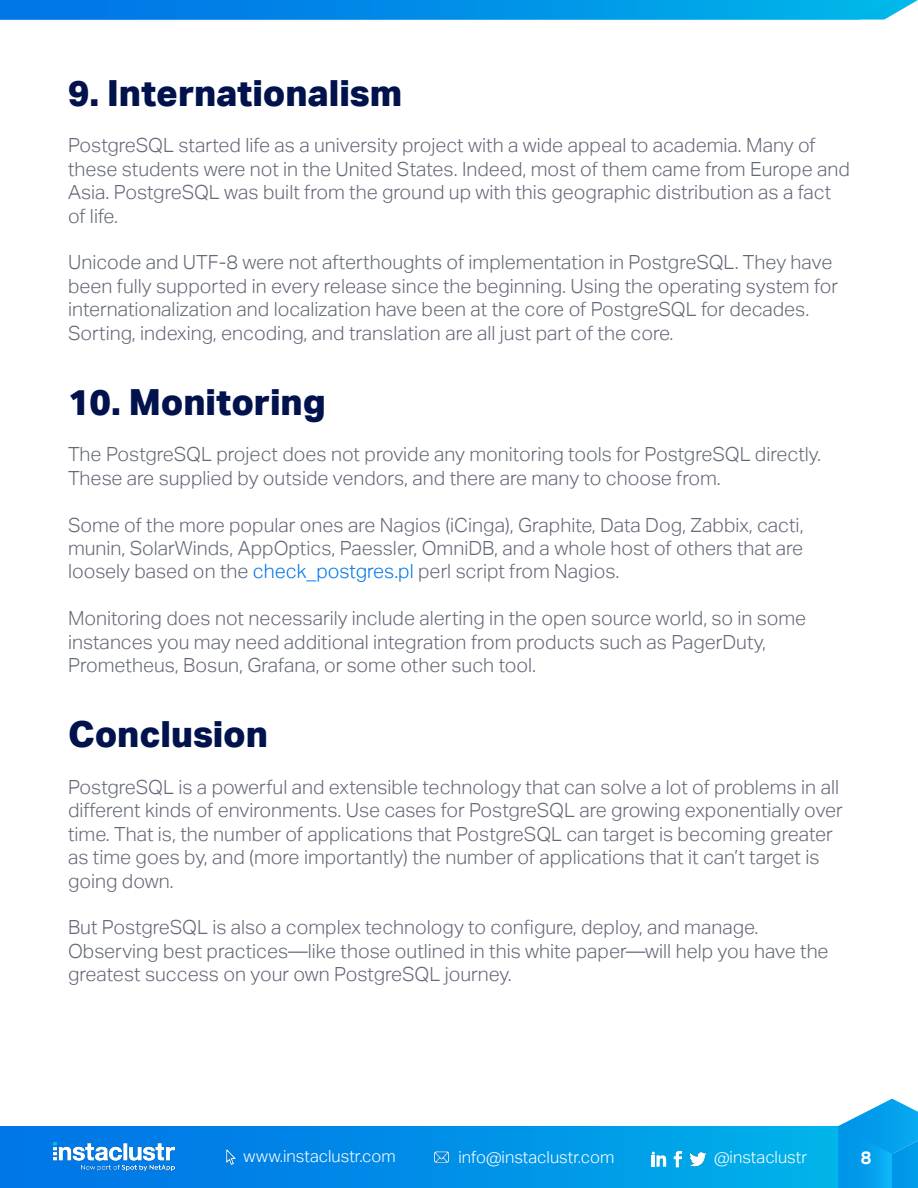
<style>
.page{position:relative;width:918px;height:1188px;background:#fff}
.page>*{position:absolute;margin:0;border:0;box-sizing:border-box;transform-origin:0 0}
.t1{font:800 36px "Aktiv Grotesk";color:#01124d}
.t2{font:300 19.5px/23.4px "Aktiv Grotesk";color:#646978}
.t3{font:700 18px "Aktiv Grotesk";color:#fff}
.t4{font:300 16.65px "Aktiv Grotesk";color:#fff}
.s1{color:#0076e8}
</style>
<div class="page">
<div style="left:0;top:1127px;width:892px;height:61px;background:linear-gradient(to right,#0070e7,#00b4e9)"></div>
<img style="left:433px;top:1149px;width:17px;height:16px">
<img style="left:223px;top:1149px;width:16px;height:16px">
<img style="left:690px;top:1151px;width:16px;height:16px">
<svg style="left:674px;top:1151px;width:8px;height:16px"></svg>
<svg style="left:652px;top:1152px;width:14px;height:15px"></svg>
<svg style="left:838px;top:1099px;width:80px;height:89px;background:#22a9ee"></svg>
<img style="left:54px;top:1142px;width:120px;height:30px">
<svg style="left:0;top:0;width:918px;height:20px;background:#0794e8"></svg>
<p class="t1" style="left:68px;top:70px;width:336px">9. Internationalism</p>
<p class="t2" style="left:68px;top:134px;width:783px">PostgreSQL started life as a university project with a wide appeal to academia. Many of these students were not in the United States. Indeed, most of them came from Europe and Asia. PostgreSQL was built from the ground up with this geographic distribution as a fact of life.</p>
<p class="t2" style="left:68px;top:251px;width:772px">Unicode and UTF-8 were not afterthoughts of implementation in PostgreSQL. They have been fully supported in every release since the beginning. Using the operating system for internationalization and localization have been at the core of PostgreSQL for decades.</p>
<p class="t2" style="left:68px;top:321px;width:607px">Sorting, indexing, encoding, and translation are all just part of the core.</p>
<p class="t1" style="left:68px;top:379px;width:259px">10. Monitoring</p>
<p class="t2" style="left:68px;top:443px;width:754px">The PostgreSQL project does not provide any monitoring tools for PostgreSQL directly.<br>These are supplied by outside vendors, and there are many to choose from.</p>
<p class="t2" style="left:68px;top:513px;width:737px;text-align:justify">Some of the more popular ones are Nagios (iCinga), Graphite, Data Dog, Zabbix, cacti, munin, SolarWinds, AppOptics, Paessler, OmniDB, and a whole host of others that are loosely based on the <span class="s1">check_postgres.pl</span> perl script from Nagios.</p>
<p class="t2" style="left:68px;top:607px;width:740px">Monitoring does not necessarily include alerting in the open source world, so in some instances you may need additional integration from products such as PagerDuty,<br>Prometheus, Bosun, Grafana, or some other such tool.</p>
<p class="t1" style="left:68px;top:711px;width:202px">Conclusion</p>
<p class="t2" style="left:68px;top:776px;width:776px">PostgreSQL is a powerful and extensible technology that can solve a lot of problems in all different kinds of environments. Use cases for PostgreSQL are growing exponentially over time. That is, the number of applications that PostgreSQL can target is becoming greater as time goes by, and (more importantly) the number of applications that it can’t target is going down.</p>
<p class="t2" style="left:68px;top:916px;width:762px">But PostgreSQL is also a complex technology to configure, deploy, and manage.<br>Observing best practices—like those outlined in this white paper—will help you have the greatest success on your own PostgreSQL journey.</p>
<p class="t4" style="left:244px;top:1146px;width:154px">www.instaclustr.com</p>
<p class="t4" style="left:459px;top:1147px;width:157px">info@instaclustr.com</p>
<p class="t4" style="left:714px;top:1148px;width:95px">@instaclustr</p>
<p class="t3" style="left:861px;top:1147px;width:12px">8</p>
</div>
